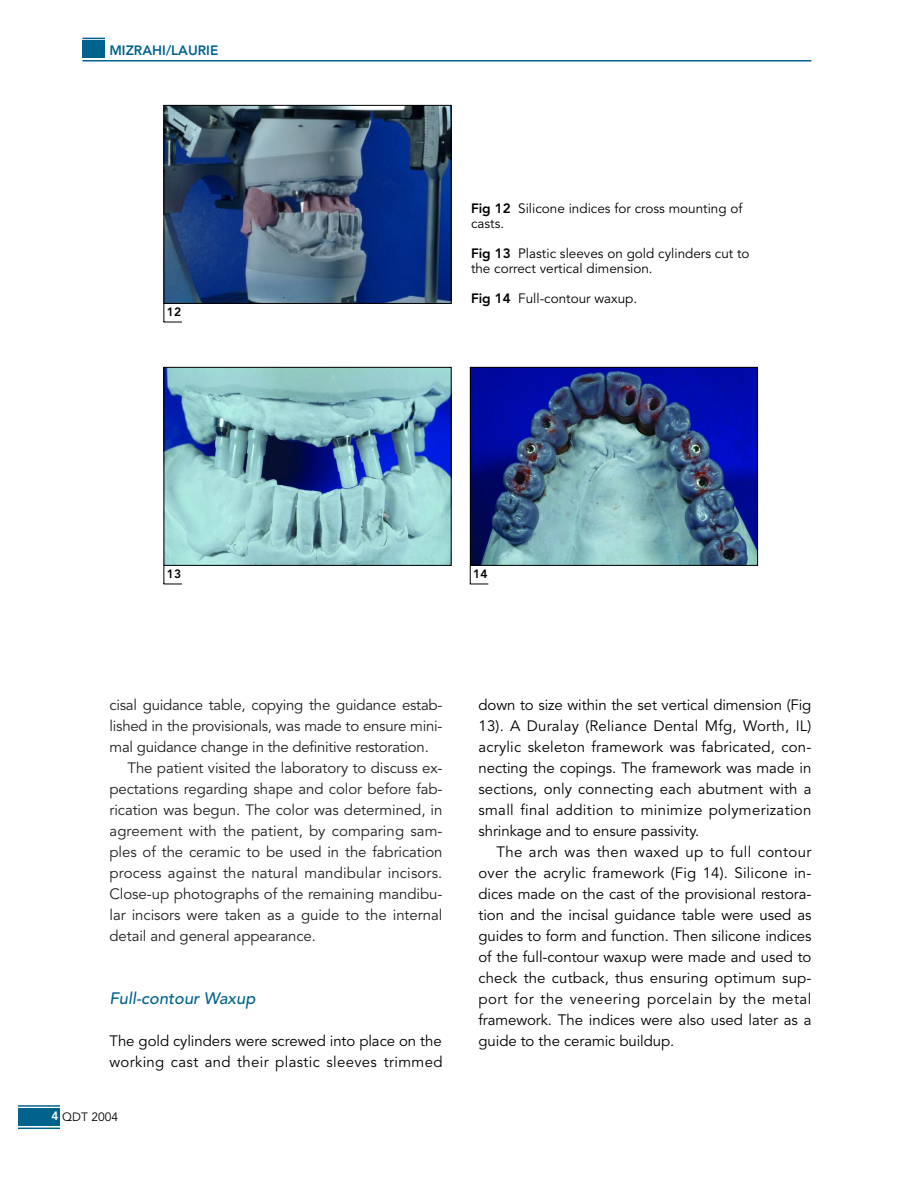
<style>
.page{position:relative;width:918px;height:1188px;background:#fff}
.page>*{position:absolute;margin:0;border:0;box-sizing:border-box;transform-origin:0 0}
.t1{font:italic 500 16.5px "Avenir";color:#00638e}
.t2{font:15px/21px "Avenir";letter-spacing:-.005em;color:#000;text-align:justify}
.t3{font:15px "Avenir";letter-spacing:-.005em;color:#231f1f}
.t4{font:15px/21px "Avenir";letter-spacing:.02em;color:#000}
.t5{font:13.5px/15px "Avenir";color:#000}
.t6{font:800 13.5px "Avenir";color:#00638e}
.t7{font:12px "Avenir";color:#000}
.t8{font:800 12px "Avenir";color:#000}
.s1{font-weight:800}
.s2{font-weight:800;color:#fff}
</style>
<div class="page">
<hr style="left:18px;top:1128px;width:42px;height:1px;background:#00638e">
<hr style="left:18px;top:1105px;width:42px;height:2px;background:#00638e">
<div style="left:18px;top:1108px;width:42px;height:18px;background:#00638e"></div>
<hr style="left:82px;top:60px;width:730px;height:2px;background:#00638e">
<svg style="left:82px;top:38px;width:23px;height:1px"></svg>
<div style="left:82px;top:40px;width:23px;height:18px;background:#00638e"></div>
<img style="left:166px;top:107px;width:284px;height:195px">
<div style="left:164px;top:105px;width:288px;height:199px;border:1px solid #000"></div>
<svg style="left:164px;top:304px;width:18px;height:19px"></svg>
<img style="left:472px;top:369px;width:284px;height:195px">
<div style="left:470px;top:367px;width:288px;height:199px;border:1px solid #000"></div>
<svg style="left:470px;top:566px;width:18px;height:19px"></svg>
<img style="left:166px;top:369px;width:284px;height:195px">
<div style="left:164px;top:367px;width:288px;height:199px;border:1px solid #000"></div>
<svg style="left:164px;top:566px;width:18px;height:19px"></svg>
<p class="t6" style="left:110px;top:44px;width:110px">MIZRAHI/LAURIE</p>
<p class="t8" style="left:167px;top:307px;width:16px">12</p>
<p class="t5" style="left:471px;top:202px;width:273px"><span class="s1">Fig 12</span> Silicone indices for cross mounting of casts.</p>
<p class="t5" style="left:471px;top:247px;width:280px"><span class="s1">Fig 13</span> Plastic sleeves on gold cylinders cut to the correct vertical dimension.</p>
<p class="t5" style="left:471px;top:292px;width:168px"><span class="s1">Fig 14</span> Full-contour waxup.</p>
<p class="t8" style="left:167px;top:569px;width:16px">13</p>
<p class="t8" style="left:473px;top:569px;width:16px">14</p>
<p class="t3" style="left:110px;top:698px;width:335px">cisal guidance table, copying the guidance estab-</p>
<p class="t3" style="left:110px;top:719px;width:335px">lished in the provisionals, was made to ensure mini-</p>
<p class="t3" style="left:110px;top:740px;width:321px">mal guidance change in the definitive restoration.</p>
<p class="t3" style="left:128px;top:761px;width:316px">The patient visited the laboratory to discuss ex-</p>
<p class="t3" style="left:110px;top:782px;width:335px">pectations regarding shape and color before fab-</p>
<p class="t3" style="left:110px;top:803px;width:335px">rication was begun. The color was determined, in</p>
<p class="t3" style="left:110px;top:824px;width:335px">agreement with the patient, by comparing sam-</p>
<p class="t3" style="left:110px;top:845px;width:334px">ples of the ceramic to be used in the fabrication</p>
<p class="t3" style="left:110px;top:866px;width:334px">process against the natural mandibular incisors.</p>
<p class="t3" style="left:110px;top:887px;width:335px">Close-up photographs of the remaining mandibu-</p>
<p class="t3" style="left:110px;top:908px;width:335px">lar incisors were taken as a guide to the internal</p>
<p class="t3" style="left:110px;top:929px;width:208px">detail and general appearance.</p>
<p class="t1" style="left:110px;top:991px;width:147px">Full-contour Waxup</p>
<p class="t4" style="left:110px;top:1032px;width:335px">The gold cylinders were screwed into place on the working cast and their plastic sleeves trimmed</p>
<p class="t7" style="left:51px;top:1111px;width:68px"><span class="s2">4</span> QDT 2004</p>
<p class="t2" style="left:478px;top:696px;width:335px">down to size within the set vertical dimension (Fig 13). A Duralay (Reliance Dental Mfg, Worth, IL) acrylic skeleton framework was fabricated, con&shy;necting the copings. The framework was made in sections, only connecting each abutment with a small final addition to minimize polymerization shrinkage and to ensure passivity.</p>
<p class="t2" style="left:478px;top:843px;width:335px;text-indent:18px">The arch was then waxed up to full contour over the acrylic framework (Fig 14). Silicone in&shy;dices made on the cast of the provisional restora&shy;tion and the incisal guidance table were used as guides to form and function. Then silicone indices of the full-contour waxup were made and used to check the cutback, thus ensuring optimum sup&shy;port for the veneering porcelain by the metal framework. The indices were also used later as a guide to the ceramic buildup.</p>
</div>
